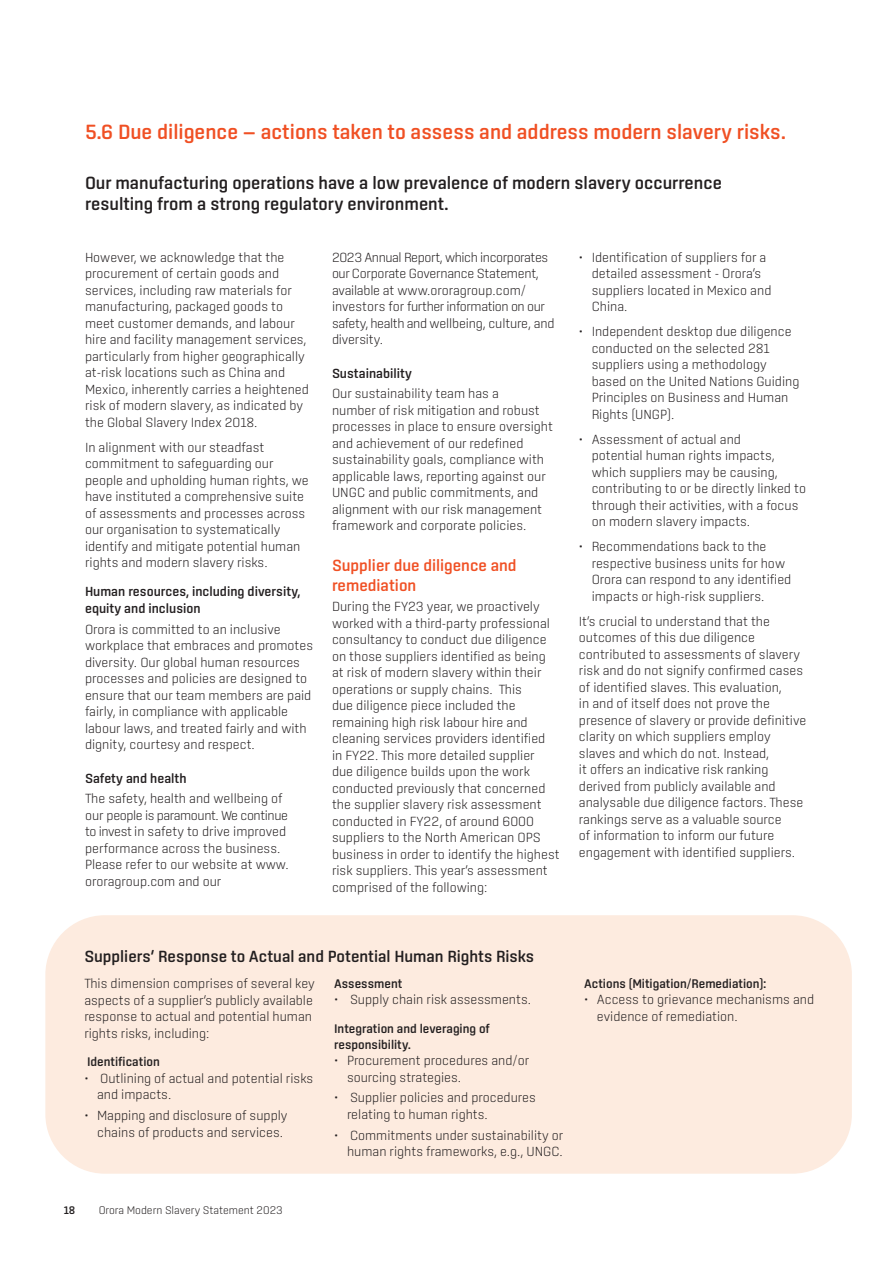
<style>
.page{position:relative;width:893px;height:1263px;background:#fff}
.page>*{position:absolute;margin:0;border:0;box-sizing:border-box;transform-origin:0 0}
.Heading_1{font:500 21px "Center";color:#f05024}
.Body_Text{font:500 18px/21px "Center";color:#231f20}
.Heading_3{font:500 16.5px "Center";color:#231f20}
.Heading_2{font:500 16.5px/19.5px "Center";color:#f05024}
.Body_Text-2{font:300 13.5px/16.5px "Center";color:#231f20}
.Body_Text-3{font:300 13.5px/16.5px "Center";letter-spacing:-.02em;color:#231f20}
.Heading_3-2{font:500 13.5px/16.5px "Center";color:#231f20}
.Heading_4{font:500 12.75px/15.8px "Center";color:#231f20}
.t1{font:300 11.25px "Center";color:#231f20}
.t2{font:500 11.25px "Center";color:#231f20}
</style>
<div class="page">
<div style="left:45px;top:915px;width:807px;height:259px;background:#fdebdf;border-radius:60px"></div>
<p class="Heading_1" style="left:85px;top:120px;width:702px">5.6 Due diligence — actions taken to assess and address modern slavery risks.</p>
<p class="Body_Text" style="left:85px;top:172px;width:638px">Our manufacturing operations have a low prevalence of modern slavery occurrence resulting from a strong regulatory environment.</p>
<p class="Body_Text-2" style="left:85px;top:248px;width:225px">However, we acknowledge that the procurement of certain goods and services, including raw materials for manufacturing, packaged goods to meet customer demands, and labour hire and facility management services, particularly from higher geographically at-risk locations such as China and Mexico, inherently carries a heightened risk of modern slavery, as indicated by the Global Slavery Index 2018.</p>
<p class="Body_Text-2" style="left:85px;top:438px;width:225px">In alignment with our steadfast commitment to safeguarding our people and upholding human rights, we have instituted a comprehensive suite of assessments and processes across our organisation to systematically identify and mitigate potential human rights and modern slavery risks.</p>
<p class="Heading_3-2" style="left:85px;top:583px;width:217px">Human resources, including diversity, equity and inclusion</p>
<p class="Body_Text-2" style="left:85px;top:620px;width:230px">Orora is committed to an inclusive workplace that embraces and promotes diversity. Our global human resources processes and policies are designed to ensure that our team members are paid fairly, in compliance with applicable labour laws, and treated fairly and with dignity, courtesy and respect.</p>
<p class="Heading_3-2" style="left:85px;top:769px;width:103px">Safety and health</p>
<p class="Body_Text-2" style="left:85px;top:790px;width:205px">The safety, health and wellbeing of our people is paramount. We continue to invest in safety to drive improved performance across the business.<br>Please refer to our website at www. ororagroup.com and our</p>
<p class="Body_Text-3" style="left:332px;top:248px;width:224px">2023 Annual Report, which incorporates our Corporate Governance Statement, available at www.ororagroup.com/ investors for further information on our safety, health and wellbeing, culture, and diversity.</p>
<p class="Heading_3-2" style="left:332px;top:364px;width:81px">Sustainability</p>
<p class="Body_Text-2" style="left:332px;top:385px;width:222px">Our sustainability team has a<br>number of risk mitigation and robust processes in place to ensure oversight and achievement of our redefined sustainability goals, compliance with applicable laws, reporting against our UNGC and public commitments, and alignment with our risk management framework and corporate policies.</p>
<p class="Heading_2" style="left:332px;top:555px;width:186px">Supplier due diligence and remediation</p>
<p class="Body_Text-2" style="left:332px;top:598px;width:229px">During the FY23 year, we proactively worked with a third-party professional consultancy to conduct due diligence on those suppliers identified as being at risk of modern slavery within their operations or supply chains. This<br>due diligence piece included the remaining high risk labour hire and cleaning services providers identified<br>in FY22. This more detailed supplier<br>due diligence builds upon the work conducted previously that concerned the supplier slavery risk assessment conducted in FY22, of around 6000 suppliers to the North American OPS business in order to identify the highest risk suppliers. This year’s assessment comprised of the following:</p>
<p class="Body_Text-2" style="left:592px;top:248px;width:181px;text-indent:-13px">• Identification of suppliers for a detailed assessment - Orora’s suppliers located in Mexico and<br>China.</p>
<p class="Body_Text-2" style="left:592px;top:323px;width:209px;text-indent:-13px">• Independent desktop due diligence conducted on the selected 281 suppliers using a methodology based on the United Nations Guiding<br>Principles on Business and Human<br>Rights (UNGP).</p>
<p class="Body_Text-2" style="left:592px;top:430px;width:216px;text-indent:-13px">• Assessment of actual and<br>potential human rights impacts, which suppliers may be causing, contributing to or be directly linked to through their activities, with a focus on modern slavery impacts.</p>
<p class="Body_Text-2" style="left:592px;top:538px;width:201px;text-indent:-13px">• Recommendations back to the respective business units for how Orora can respond to any identified impacts or high-risk suppliers.</p>
<p class="Body_Text-2" style="left:579px;top:612px;width:229px">It’s crucial to understand that the outcomes of this due diligence contributed to assessments of slavery risk and do not signify confirmed cases of identified slaves. This evaluation,<br>in and of itself does not prove the presence of slavery or provide definitive clarity on which suppliers employ slaves and which do not. Instead,<br>it offers an indicative risk ranking derived from publicly available and analysable due diligence factors. These rankings serve as a valuable source<br>of information to inform our future engagement with identified suppliers.</p>
<p class="Heading_3" style="left:84px;top:947px;width:451px">Suppliers’ Response to Actual and Potential Human Rights Risks</p>
<p class="Body_Text-2" style="left:84px;top:975px;width:232px">This dimension comprises of several key aspects of a supplier’s publicly available response to actual and potential human rights risks, including:</p>
<p class="Heading_4" style="left:87px;top:1054px;width:74px">Identification</p>
<p class="Body_Text-2" style="left:97px;top:1070px;width:218px;text-indent:-13px">• Outlining of actual and potential risks and impacts.</p>
<p class="Body_Text-2" style="left:97px;top:1107px;width:192px;text-indent:-13px">• Mapping and disclosure of supply chains of products and services.</p>
<p class="Heading_4" style="left:334px;top:975px;width:70px">Assessment</p>
<p class="Body_Text-2" style="left:334px;top:991px;width:198px">• Supply chain risk assessments.</p>
<p class="Heading_4" style="left:334px;top:1020px;width:157px">Integration and leveraging of responsibility.</p>
<p class="Body_Text-2" style="left:347px;top:1052px;width:184px;text-indent:-13px">• Procurement procedures and/or sourcing strategies.</p>
<p class="Body_Text-2" style="left:347px;top:1089px;width:190px;text-indent:-13px">• Supplier policies and procedures relating to human rights.</p>
<p class="Body_Text-2" style="left:334px;top:1126px;width:231px;text-align:right">• Commitments under sustainability or human rights frameworks, e.g., UNGC.</p>
<p class="t2" style="left:64px;top:1204px;width:13px">18</p>
<p class="t1" style="left:99px;top:1204px;width:186px">Orora Modern Slavery Statement 2023</p>
<p class="Heading_4" style="left:584px;top:975px;width:184px">Actions (Mitigation/Remediation):</p>
<p class="Body_Text-2" style="left:597px;top:991px;width:219px;text-indent:-13px">• Access to grievance mechanisms and evidence of remediation.</p>
</div>
